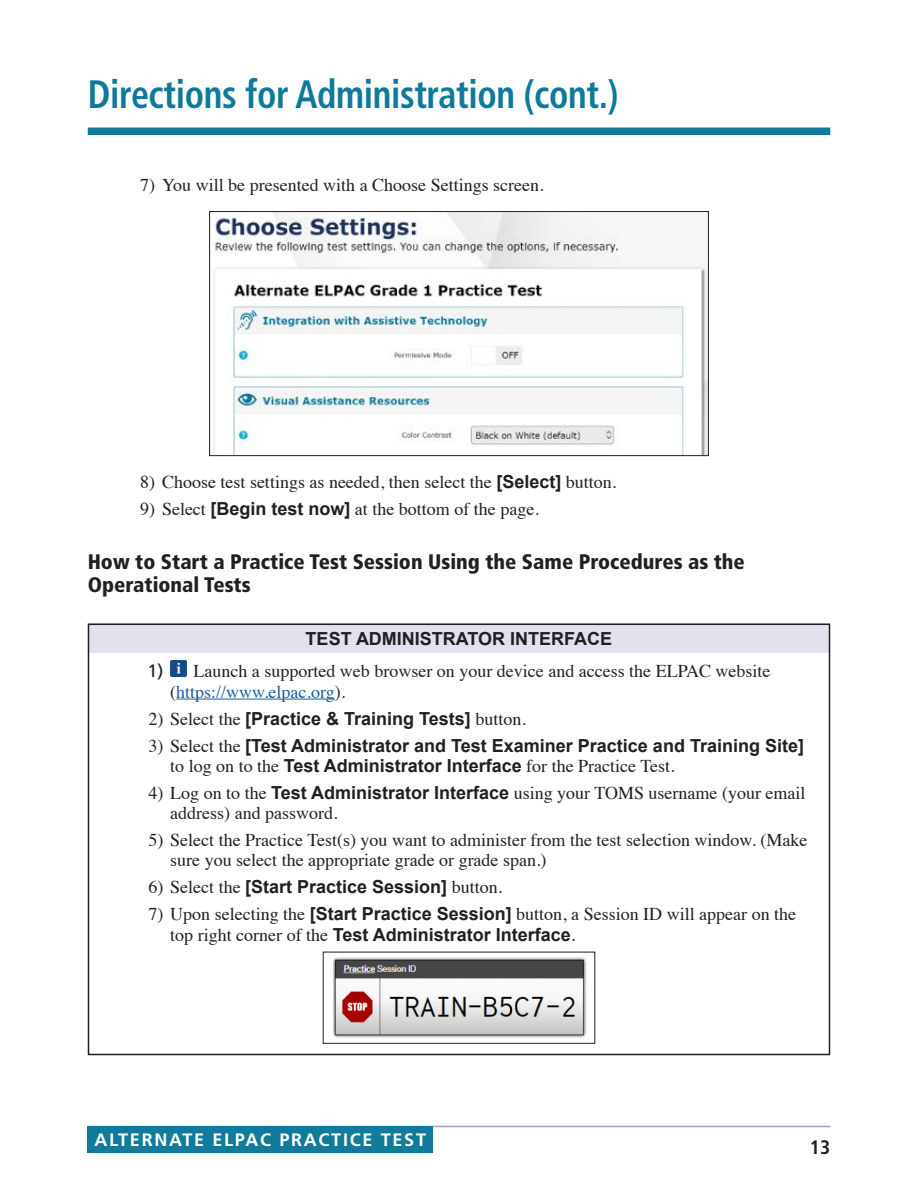
<style>
.page{position:relative;width:918px;height:1188px;background:#fff}
.page>*{position:absolute;margin:0;border:0;box-sizing:border-box;transform-origin:0 0}
.t1{font:700 condensed 39.6px "Frutiger LT Std";letter-spacing:-.01em;color:#0d7a9a;scale:.91 1}
.Heading_2{font:900 condensed 21px/22.5px "Frutiger";color:#231f20}
.t2{font:700 condensed 19.5px "Frutiger LT Std";color:#231f20}
.t3{font:18px/20.2px "Times";color:#231f20}
.t4{font:700 18px/20.2px "Arial";color:#231f20}
.t5{font:700 18px "Frutiger LT Std";letter-spacing:.095em;color:#fff}
.s1{font-family:"Arial";font-weight:700}
.s2{font-family:"Frutiger"}
.s3{color:#175d9e}
.s4{font-family:"Times";font-weight:400}
</style>
<div class="page">
<hr style="left:88px;top:1126px;width:742px;height:1px;background:#9a9fc3">
<div style="left:88px;top:1126px;width:345px;height:27px;background:#107b9a"></div>
<div style="left:88px;top:128px;width:742px;height:7px;background:#107b9a"></div>
<img style="left:211px;top:213px;width:496px;height:241px">
<div style="left:209px;top:211px;width:500px;height:245px;border:1px solid #231f20"></div>
<div style="left:88px;top:623px;width:742px;height:30px;background:#e1e2ee"></div>
<hr style="left:176px;top:699px;width:159px;height:1px;background:#175d9e">
<img style="left:171px;top:661px;width:16px;height:16px">
<img style="left:334px;top:957px;width:253px;height:81px">
<div style="left:323px;top:952px;width:272px;height:92px;border:1px solid #231f20"></div>
<div style="left:88px;top:624px;width:742px;height:431px;border:2px solid #231f20"></div>
<h1 class="t1" style="left:88px;top:71px;width:585px">Directions for Administration (cont.)</h1>
<p class="t3" style="left:140px;top:173px;width:405px">7) You will be presented with a Choose Settings screen.</p>
<p class="t3" style="left:140px;top:470px;width:478px">8) Choose test settings as needed, then select the <span class="s1">[Select]</span> button.</p>
<p class="t3" style="left:140px;top:497px;width:400px">9) Select <span class="s1">[Begin test now]</span> at the bottom of the page.</p>
<h4 class="Heading_2" style="left:88px;top:551px;width:659px">How to Start a Practice Test Session Using the Same Procedures as the<br>Operational Tests</h4>
<h4 class="t4" style="left:306px;top:629px;width:308px">TEST ADMINISTRATOR INTERFACE</h4>
<p class="t3" style="left:170px;top:660px;width:602px;text-indent:-23px"><span class="s2">1)</span> Launch a supported web browser on your device and access the ELPAC website (<span class="s3">https://www.elpac.org</span>).</p>
<p class="t4" style="left:149px;top:709px;width:379px"><span class="s4">2) Select the</span> [Practice &amp; Training Tests] <span class="s4">button.</span></p>
<p class="t4" style="left:170px;top:736px;width:635px;text-indent:-22px"><span class="s4">3) Select the</span> [Test Administrator and Test Examiner Practice and Training Site] <span class="s4">to log on to the</span> Test Administrator Interface <span class="s4">for the Practice Test.</span></p>
<p class="t3" style="left:170px;top:781px;width:637px;text-indent:-22px">4) Log on to the <span class="s1">Test Administrator Interface</span> using your TOMS username (your email address) and password.</p>
<p class="t3" style="left:170px;top:828px;width:639px;text-indent:-22px">5) Select the Practice Test(s) you want to administer from the test selection window. (Make sure you select the appropriate grade or grade span.)</p>
<p class="t4" style="left:149px;top:878px;width:355px"><span class="s4">6) Select the</span> [Start Practice Session] <span class="s4">button.</span></p>
<p class="t3" style="left:170px;top:903px;width:628px;text-indent:-22px">7) Upon selecting the <span class="s1">[Start Practice Session]</span> button, a Session ID will appear on the top right corner of the <span class="s1">Test Administrator Interface</span>.</p>
<p class="t5" style="left:94px;top:1129px;width:333px">ALTERNATE ELPAC PRACTICE TEST</p>
<p class="t2" style="left:810px;top:1136px;width:22px">13</p>
</div>
